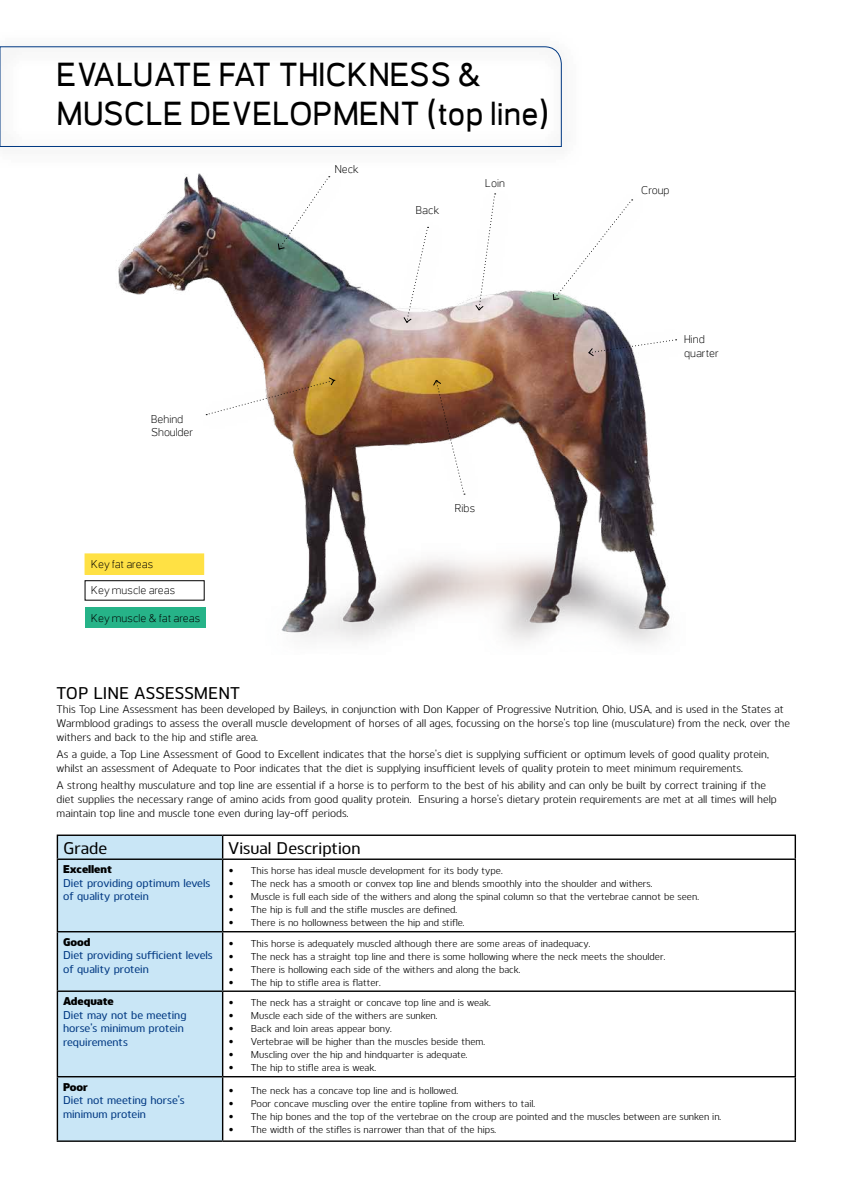
<style>
.page{position:relative;width:842px;height:1191px;background:#fff}
.page>*{position:absolute;margin:0;border:0;box-sizing:border-box;transform-origin:0 0}
.t1{font:700 32.4px/38.9px "Orcin Sans";color:#000}
.t2{font:500 17px "Kobern";color:#000}
.t3{font:500 16.9px "Kobern";color:#000}
.t4{font:500 11.3px/13.5px "Kobern";color:#003882}
.t5{font:800 11.3px "Kobern";color:#000}
.t6{font:11px/14px "Kobern";color:#000}
.t7{font:300 11px/13.2px "Orcin Sans";color:#000}
.t8{font:10px "Kobern";color:#000}
.s1{font-family:"Optima"}
</style>
<div class="page">
<img style="left:84px;top:173px;width:586px;height:471px">
<div style="left:58px;top:836px;width:164px;height:304px;background:#c9e6f6"></div>
<hr style="left:57px;top:834px;width:166px;height:2px;background:#000">
<svg style="left:57px;top:836px;width:1px;height:22px"></svg>
<hr style="left:223px;top:834px;width:573px;height:2px;background:#000">
<svg style="left:222px;top:836px;width:1px;height:22px"></svg>
<svg style="left:795px;top:836px;width:1px;height:22px"></svg>
<hr style="left:57px;top:858px;width:166px;height:2px;background:#000">
<hr style="left:57px;top:860px;width:1px;height:71px;background:#000">
<hr style="left:223px;top:858px;width:573px;height:2px;background:#000">
<hr style="left:222px;top:860px;width:1px;height:71px;background:#000">
<hr style="left:795px;top:860px;width:1px;height:71px;background:#000">
<hr style="left:57px;top:931px;width:166px;height:1px;background:#000">
<hr style="left:57px;top:932px;width:1px;height:58px;background:#000">
<hr style="left:223px;top:931px;width:573px;height:1px;background:#000">
<hr style="left:222px;top:932px;width:1px;height:58px;background:#000">
<hr style="left:795px;top:932px;width:1px;height:58px;background:#000">
<hr style="left:57px;top:990px;width:166px;height:2px;background:#000">
<hr style="left:57px;top:992px;width:1px;height:84px;background:#000">
<hr style="left:223px;top:990px;width:573px;height:2px;background:#000">
<hr style="left:222px;top:992px;width:1px;height:84px;background:#000">
<hr style="left:795px;top:992px;width:1px;height:84px;background:#000">
<hr style="left:57px;top:1076px;width:166px;height:1px;background:#000">
<hr style="left:57px;top:1077px;width:1px;height:63px;background:#000">
<hr style="left:223px;top:1076px;width:573px;height:1px;background:#000">
<hr style="left:222px;top:1077px;width:1px;height:63px;background:#000">
<hr style="left:795px;top:1077px;width:1px;height:63px;background:#000">
<hr style="left:57px;top:1140px;width:166px;height:1px;background:#000">
<hr style="left:223px;top:1140px;width:573px;height:1px;background:#000">
<div style="left:264px;top:170px;width:78px;height:99px;background:#000;opacity:.75"></div>
<svg style="left:277px;top:176px;width:53px;height:74px"></svg>
<div style="left:391px;top:221px;width:53px;height:121px;background:#000;opacity:.75"></div>
<svg style="left:403px;top:227px;width:26px;height:96px"></svg>
<div style="left:463px;top:187px;width:49px;height:142px;background:#000;opacity:.75"></div>
<svg style="left:474px;top:193px;width:22px;height:118px"></svg>
<div style="left:539px;top:193px;width:106px;height:127px;background:#000;opacity:.75"></div>
<svg style="left:552px;top:199px;width:81px;height:102px"></svg>
<div style="left:575px;top:329px;width:113px;height:45px;background:#000;opacity:.75"></div>
<svg style="left:587px;top:339px;width:90px;height:18px"></svg>
<div style="left:420px;top:366px;width:60px;height:140px;background:#000;opacity:.75"></div>
<svg style="left:432px;top:379px;width:33px;height:115px"></svg>
<div style="left:200px;top:364px;width:154px;height:66px;background:#000;opacity:.75"></div>
<svg style="left:206px;top:376px;width:129px;height:39px"></svg>
<div style="left:85px;top:554px;width:119px;height:20px;background:#ffe144"></div>
<div style="left:85px;top:553px;width:119px;height:22px;border:1px solid #ffe144"></div>
<div style="left:85px;top:580px;width:120px;height:20px;border:1px solid #000"></div>
<div style="left:86px;top:607px;width:120px;height:21px;background:#26b388"></div>
<div style="left:0;top:30px;width:583px;height:139px;background:#fafafa"></div>
<svg style="left:0;top:46px;width:562px;height:101px"></svg>
<h1 class="t1" style="left:57px;top:55px;width:494px">EVALUATE FAT THICKNESS &amp;<br>MUSCLE DEVELOPMENT (top line)</h1>
<p class="t7" style="left:151px;top:412px;width:44px">Behind<br>Shoulder</p>
<p class="t7" style="left:91px;top:558px;width:63px">Key fat areas</p>
<p class="t7" style="left:91px;top:584px;width:86px">Key muscle areas</p>
<p class="t7" style="left:91px;top:611px;width:111px">Key muscle &amp; fat areas</p>
<p class="t7" style="left:335px;top:163px;width:26px">Neck</p>
<p class="t7" style="left:416px;top:204px;width:25px">Back</p>
<p class="t7" style="left:485px;top:176px;width:21px">Loin</p>
<p class="t7" style="left:455px;top:501px;width:22px">Ribs</p>
<p class="t7" style="left:641px;top:183px;width:30px">Croup</p>
<p class="t7" style="left:684px;top:333px;width:36px">Hind quarter</p>
<h2 class="t2" style="left:57px;top:682px;width:185px">TOP LINE ASSESSMENT</h2>
<p class="t6" style="left:57px;top:702px;width:735px">This Top Line Assessment has been developed by Baileys, in conjunction with Don Kapper of Progressive Nutrition, Ohio, USA, and is used in the States at<br>Warmblood gradings to assess the overall muscle development of horses of all ages, focussing on the horse’s top line (musculature) from the neck, over the withers and back to the hip and stifle area.</p>
<p class="t6" style="left:57px;top:747px;width:714px">As a guide, a Top Line Assessment of Good to Excellent indicates that the horse’s diet is supplying sufficient or optimum levels of good quality protein, whilst an assessment of Adequate to Poor indicates that the diet is supplying insufficient levels of quality protein to meet minimum requirements.</p>
<p class="t6" style="left:57px;top:778px;width:722px">A strong healthy musculature and top line are essential if a horse is to perform to the best of his ability and can only be built by correct training if the diet supplies the necessary range of amino acids from good quality protein. Ensuring a horse’s dietary protein requirements are met at all times will help maintain top line and muscle tone even during lay-off periods.</p>
<h3 class="t3" style="left:63px;top:836px;width:46px">Grade</h3>
<h3 class="t3" style="left:228px;top:836px;width:134px">Visual Description</h3>
<p class="t5" style="left:63px;top:861px;width:50px">Excellent</p>
<p class="t4" style="left:63px;top:875px;width:149px">Diet providing optimum levels of quality protein</p>
<p class="t8" style="left:228px;top:864px;width:276px"><span class="s1">•</span> This horse has ideal muscle development for its body type.</p>
<p class="t8" style="left:228px;top:877px;width:426px"><span class="s1">•</span> The neck has a smooth or convex top line and blends smoothly into the shoulder and withers.</p>
<p class="t8" style="left:228px;top:890px;width:472px"><span class="s1">•</span> Muscle is full each side of the withers and along the spinal column so that the vertebrae cannot be seen.</p>
<p class="t8" style="left:228px;top:903px;width:230px"><span class="s1">•</span> The hip is full and the stifle muscles are defined.</p>
<p class="t8" style="left:228px;top:916px;width:238px"><span class="s1">•</span> There is no hollowness between the hip and stifle.</p>
<p class="t5" style="left:63px;top:933px;width:29px">Good</p>
<p class="t4" style="left:63px;top:948px;width:151px">Diet providing sufficient levels of quality protein</p>
<p class="t5" style="left:63px;top:993px;width:52px">Adequate</p>
<p class="t4" style="left:63px;top:1007px;width:125px">Diet may not be meeting horse’s minimum protein requirements</p>
<p class="t5" style="left:63px;top:1078px;width:26px">Poor</p>
<p class="t4" style="left:63px;top:1093px;width:123px">Diet not meeting horse’s minimum protein</p>
<p class="t8" style="left:228px;top:936px;width:363px"><span class="s1">•</span> This horse is adequately muscled although there are some areas of inadequacy.</p>
<p class="t8" style="left:228px;top:949px;width:438px"><span class="s1">•</span> The neck has a straight top line and there is some hollowing where the neck meets the shoulder.</p>
<p class="t8" style="left:228px;top:962px;width:294px"><span class="s1">•</span> There is hollowing each side of the withers and along the back.</p>
<p class="t8" style="left:228px;top:975px;width:154px"><span class="s1">•</span> The hip to stifle area is flatter.</p>
<p class="t8" style="left:228px;top:996px;width:264px"><span class="s1">•</span> The neck has a straight or concave top line and is weak.</p>
<p class="t8" style="left:228px;top:1009px;width:211px"><span class="s1">•</span> Muscle each side of the withers are sunken.</p>
<p class="t8" style="left:228px;top:1022px;width:165px"><span class="s1">•</span> Back and loin areas appear bony.</p>
<p class="t8" style="left:228px;top:1035px;width:258px"><span class="s1">•</span> Vertebrae will be higher than the muscles beside them.</p>
<p class="t8" style="left:228px;top:1048px;width:241px"><span class="s1">•</span> Muscling over the hip and hindquarter is adequate.</p>
<p class="t8" style="left:228px;top:1061px;width:149px"><span class="s1">•</span> The hip to stifle area is weak.</p>
<p class="t8" style="left:228px;top:1083px;width:231px"><span class="s1">•</span> The neck has a concave top line and is hollowed.</p>
<p class="t8" style="left:228px;top:1096px;width:308px"><span class="s1">•</span> Poor concave muscling over the entire topline from withers to tail.</p>
<p class="t8" style="left:228px;top:1109px;width:494px"><span class="s1">•</span> The hip bones and the top of the vertebrae on the croup are pointed and the muscles between are sunken in.</p>
<p class="t8" style="left:228px;top:1122px;width:269px"><span class="s1">•</span> The width of the stifles is narrower than that of the hips.</p>
</div>
